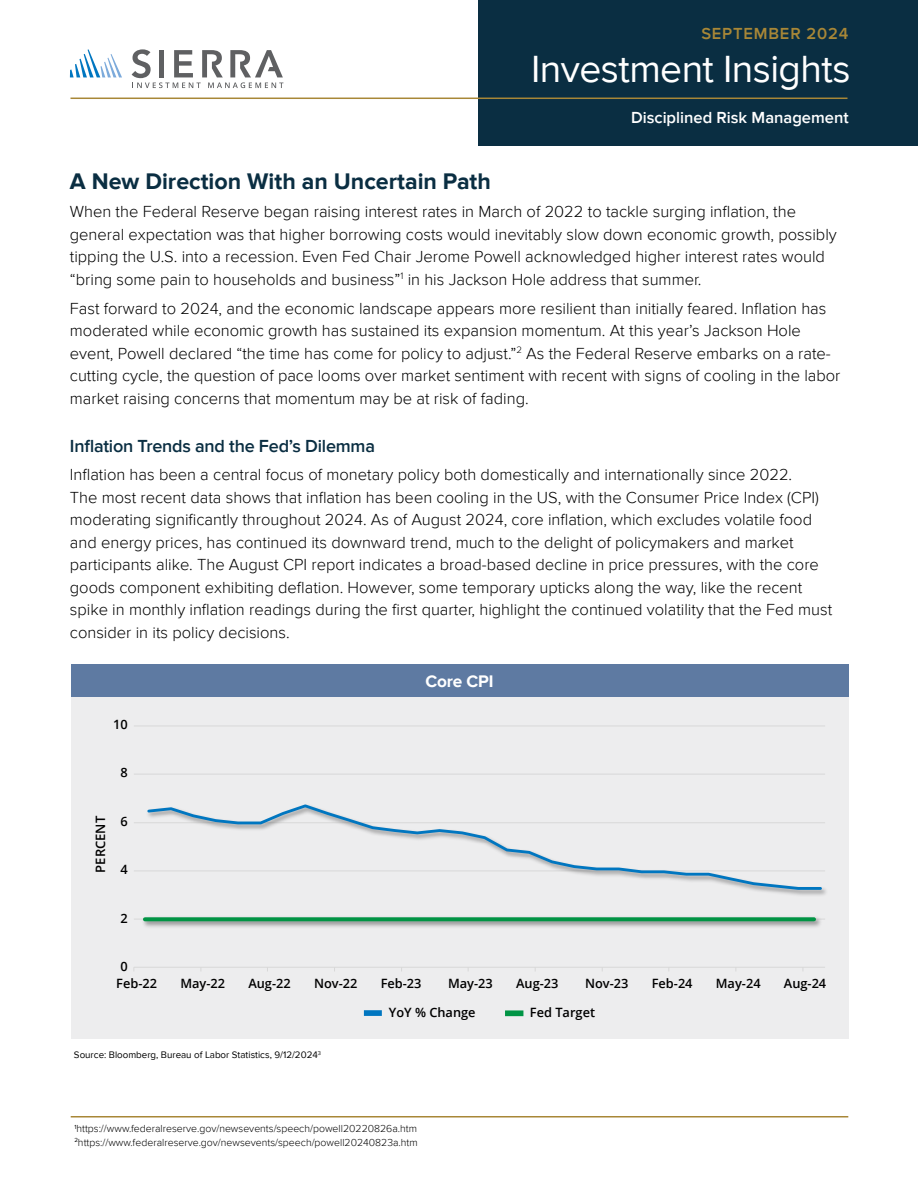
<style>
.page{position:relative;width:918px;height:1188px;background:#fff}
.page>*{position:absolute;margin:0;border:0;box-sizing:border-box;transform-origin:0 0}
.t1{font:39px "Proxima Nova";letter-spacing:-.015em;color:#fff}
.t2{font:700 23.25px "Proxima Nova";color:#0a2e42}
.t3{font:600 18px "Proxima Nova";letter-spacing:-.01em;color:#0a2e42}
.t4{font:700 17.25px "Proxima Nova";letter-spacing:-.01em;color:#fff}
.t5{font:300 16.5px/22.5px "Proxima Nova";color:#000}
.t6{font:600 16.5px "Proxima Nova";color:#fff}
.t7{font:600 16.5px "Proxima Nova";letter-spacing:.05em;color:#a88737}
.t8{font:600 13.05px "Open Sans";color:#000}
.t9{font:600 12.9px/16.5px "Open Sans";color:#000}
.t10{font:300 10.5px/13.5px "Proxima Nova";color:#000}
.t11{font:9.75px "Proxima Nova";color:#000}
</style>
<div class="page">
<div style="left:478px;top:0;width:440px;height:146px;background:#0a2e42"></div>
<hr style="left:70px;top:98px;width:778px;height:1px;background:#a88737">
<hr style="left:71px;top:1116px;width:777px;height:2px;background:#a88737">
<div style="left:71px;top:674px;width:778px;height:364px;background:#ededee"></div>
<div style="left:71px;top:665px;width:778px;height:32px;background:#5e7aa2"></div>
<hr style="left:134px;top:919px;width:691px;height:1px;background:#d8d8d8">
<hr style="left:134px;top:871px;width:691px;height:1px;background:#d8d8d8">
<hr style="left:134px;top:822px;width:691px;height:1px;background:#d8d8d8">
<hr style="left:134px;top:774px;width:691px;height:1px;background:#d8d8d8">
<hr style="left:134px;top:726px;width:691px;height:1px;background:#d8d8d8">
<hr style="left:134px;top:967px;width:691px;height:1px;background:#d8d8d8">
<img style="left:142px;top:917px;width:680px;height:10px">
<svg style="left:145px;top:917px;width:669px;height:4px;background:#10994f"></svg>
<div style="left:364px;top:1010px;width:18px;height:6px;background:#0076c0"></div>
<div style="left:505px;top:1010px;width:18px;height:6px;background:#009444"></div>
<svg style="left:146px;top:804px;width:677px;height:88px"></svg>
<svg style="left:70px;top:49px;width:52px;height:28px"></svg>
<svg style="left:132px;top:49px;width:151px;height:39px"></svg>
<p class="t7" style="left:701px;top:24px;width:149px">SEPTEMBER 2024</p>
<h1 class="t1" style="left:531px;top:47px;width:321px">Investment Insights</h1>
<p class="t6" style="left:631px;top:108px;width:219px">Disciplined Risk Management</p>
<h2 class="t2" style="left:70px;top:168px;width:423px">A New Direction With an Uncertain Path</h2>
<p class="t5" style="left:70px;top:201px;width:768px">When the Federal Reserve began raising interest rates in March of 2022 to tackle surging inflation, the general expectation was that higher borrowing costs would inevitably slow down economic growth, possibly tipping the U.S. into a recession. Even Fed Chair Jerome Powell acknowledged higher interest rates would “bring some pain to households and business”<sup>1</sup> in his Jackson Hole address that summer.</p>
<p class="t5" style="left:70px;top:297px;width:772px">Fast forward to 2024, and the economic landscape appears more resilient than initially feared. Inflation has moderated while economic growth has sustained its expansion momentum. At this year’s Jackson Hole event, Powell declared “the time has come for policy to adjust.”<sup>2</sup> As the Federal Reserve embarks on a rate&shy;cutting cycle, the question of pace looms over market sentiment with recent with signs of cooling in the labor market raising concerns that momentum may be at risk of fading.</p>
<p class="t3" style="left:70px;top:436px;width:307px">Inflation Trends and the Fed’s Dilemma</p>
<p class="t5" style="left:70px;top:464px;width:764px">Inflation has been a central focus of monetary policy both domestically and internationally since 2022.<br>The most recent data shows that inflation has been cooling in the US, with the Consumer Price Index (CPI) moderating significantly throughout 2024. As of August 2024, core inflation, which excludes volatile food and energy prices, has continued its downward trend, much to the delight of policymakers and market participants alike. The August CPI report indicates a broad-based decline in price pressures, with the core goods component exhibiting deflation. However, some temporary upticks along the way, like the recent spike in monthly inflation readings during the first quarter, highlight the continued volatility that the Fed must consider in its policy decisions.</p>
<p class="t8" style="left:91px;top:873px;width:58px;rotate:-90deg">PERCENT</p>
<p class="t9" style="left:113px;top:716px;width:16px">10</p>
<p class="t9" style="left:120px;top:764px;width:9px">8</p>
<p class="t9" style="left:120px;top:813px;width:9px">6</p>
<p class="t9" style="left:120px;top:861px;width:9px">4</p>
<p class="t9" style="left:120px;top:910px;width:9px">2</p>
<p class="t9" style="left:116px;top:958px;width:42px;text-indent:4px">0<br>Feb-22</p>
<p class="t4" style="left:426px;top:672px;width:69px">Core CPI</p>
<p class="t9" style="left:180px;top:975px;width:46px">May-22</p>
<p class="t9" style="left:248px;top:975px;width:44px">Aug-22</p>
<p class="t9" style="left:314px;top:975px;width:45px">Nov-22</p>
<p class="t9" style="left:381px;top:975px;width:42px">Feb-23</p>
<p class="t9" style="left:448px;top:975px;width:46px">May-23</p>
<p class="t9" style="left:516px;top:975px;width:44px">Aug-23</p>
<p class="t9" style="left:585px;top:975px;width:45px">Nov-23</p>
<p class="t9" style="left:652px;top:975px;width:42px">Feb-24</p>
<p class="t9" style="left:716px;top:975px;width:46px">May-24</p>
<p class="t9" style="left:784px;top:975px;width:44px">Aug-24</p>
<p class="t9" style="left:389px;top:1004px;width:88px">YoY % Change</p>
<p class="t9" style="left:530px;top:1004px;width:67px">Fed Target</p>
<p class="t11" style="left:74px;top:1049px;width:249px">Source: Bloomberg, Bureau of Labor Statistics, 9/12/2024<sup>3</sup></p>
<p class="t10" style="left:74px;top:1122px;width:345px"><sup>1</sup>https://www.federalreserve.gov/newsevents/speech/powell20220826a.htm<br><sup>2</sup>https://www.federalreserve.gov/newsevents/speech/powell20240823a.htm</p>
</div>
